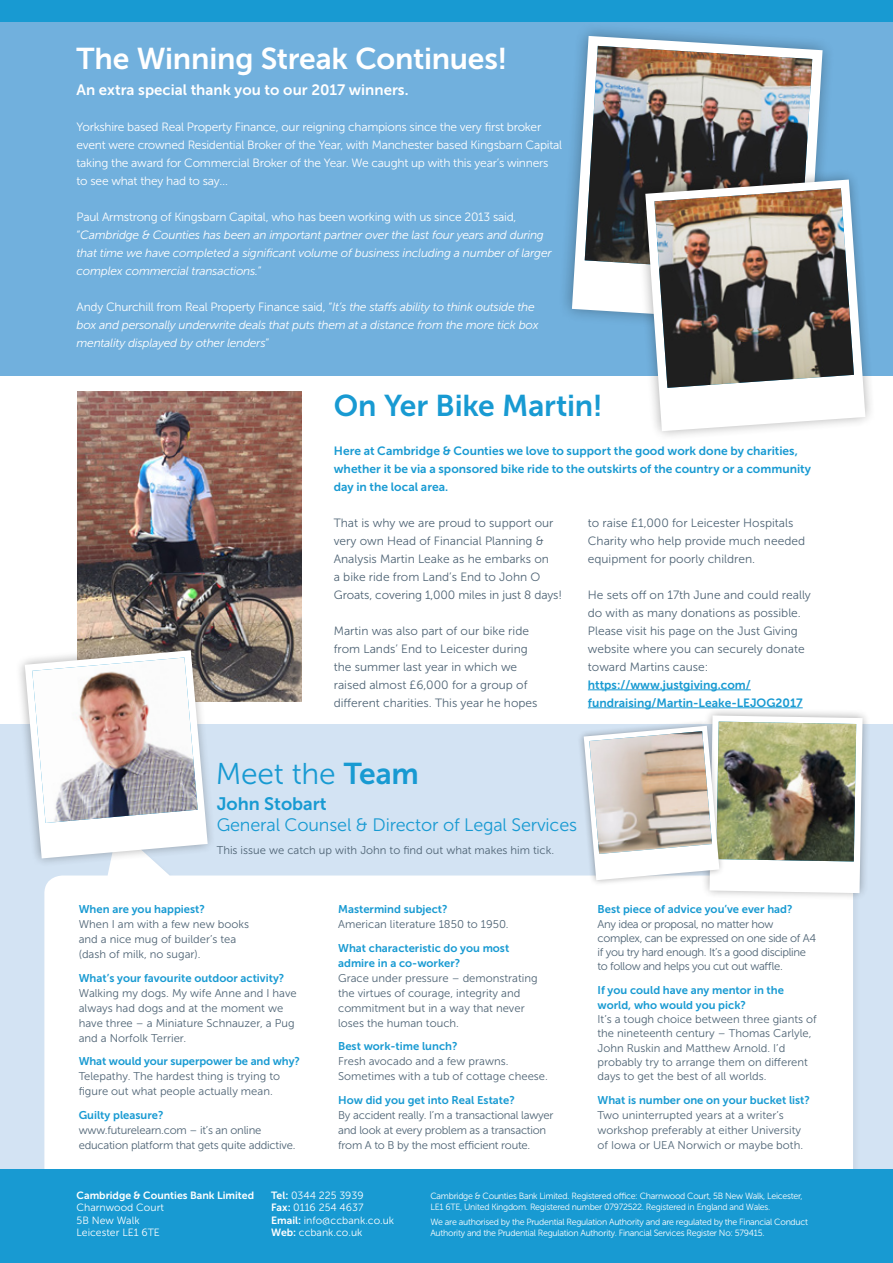
<style>
.page{position:relative;width:893px;height:1263px;background:#fff}
.page>*{position:absolute;margin:0;border:0;box-sizing:border-box;transform-origin:0 0}
.t1{font:30px "Museo Sans 700";letter-spacing:-.005em;color:#fff}
.t2{font:30px "Museo Sans 700";letter-spacing:-.005em;color:#189ad2}
.t3{font:30px "Museo Sans 300";letter-spacing:-.005em;color:#189ad2}
.t4{font:18px "Museo Sans 300";letter-spacing:-.01em;color:#189ad2}
.t5{font:18px "Museo Sans 700";color:#189ad2}
.t6{font:15px "Museo Sans 700";color:#fff}
.t7{font:12px/18px "Museo Sans 300";color:#4f6475}
.t8{font:italic 12px/18px "Museo Sans 300";letter-spacing:-.02em;color:#fff}
.t9{font:12px/18px "Museo Sans 300";letter-spacing:-.02em;color:#fff}
.t10{font:12px/18px "Museo Sans 700";color:#189ad2}
.t11{font:11.25px/15px "Museo Sans 300";color:#4f6475}
.t12{font:11.25px/15px "Museo Sans 700";color:#189ad2}
.t13{font:11.25px/15px "Museo Sans 300";letter-spacing:-.02em;color:#4f6475}
.t14{font:11.25px/14.2px "Museo Sans 300";letter-spacing:-.03em;color:#4f6475}
.t15{font:10.5px/12.6px "Museo Sans 300";color:#fff}
.t16{font:10.5px "Museo Sans 700";color:#fff}
.t17{font:9px/10.8px "Museo Sans 300";letter-spacing:-.03em;color:#fff}
.s1{font-style:normal}
.s2{font-family:"Museo Sans 700"}
</style>
<div class="page">
<img style="left:77px;top:391px;width:224px;height:311px">
<div style="left:0;top:725px;width:893px;height:517px;background:#d3e3f3"></div>
<div style="left:0;top:0;width:893px;height:375px;background:#71b0dd"></div>
<div style="left:0;top:0;width:893px;height:21px;background:#189ad2"></div>
<div style="left:44px;top:870px;width:809px;height:299px;background:#fff"></div>
<svg style="left:13px;top:639px;width:206px;height:231px"></svg>
<svg style="left:25px;top:650px;width:183px;height:208px"></svg>
<img style="left:32px;top:657px;width:166px;height:166px">
<svg style="left:556px;top:21px;width:282px;height:292px"></svg>
<svg style="left:572px;top:36px;width:251px;height:284px"></svg>
<img style="left:585px;top:46px;width:227px;height:227px">
<img style="left:576px;top:707px;width:296px;height:195px">
<img style="left:589px;top:731px;width:123px;height:123px">
<svg style="left:633px;top:167px;width:245px;height:269px"></svg>
<svg style="left:645px;top:180px;width:220px;height:251px"></svg>
<img style="left:654px;top:188px;width:200px;height:200px">
<hr style="left:588px;top:689px;width:163px;height:1px;background:#189ad2">
<hr style="left:588px;top:707px;width:215px;height:1px;background:#189ad2">
<div style="left:0;top:1169px;width:893px;height:94px;background:#189ad2"></div>
<h1 class="t1" style="left:77px;top:42px;width:432px">The Winning Streak Continues!</h1>
<h3 class="t6" style="left:77px;top:81px;width:333px">An extra special thank you to our 2017 winners.</h3>
<p class="t9" style="left:77px;top:117px;width:487px">Yorkshire based Real Property Finance, our reigning champions since the very first broker event were crowned Residential Broker of the Year, with Manchester based Kingsbarn Capital taking the award for Commercial Broker of the Year. We caught up with this year’s winners to see what they had to say…</p>
<p class="t8" style="left:77px;top:207px;width:477px"><span class="s1">Paul Armstrong of Kingsbarn Capital, who has been working with us since 2013 said, “</span>Cambridge &amp; Counties has been an important partner over the last four years and during that time we have completed a significant volume of business including a number of larger complex commercial transactions.<span class="s1">”</span></p>
<p class="t8" style="left:77px;top:297px;width:463px"><span class="s1">Andy Churchill from Real Property Finance said, “</span>It’s the staffs ability to think outside the box and personally underwrite deals that puts them at a distance from the more tick box mentality displayed by other lenders<span class="s1">”</span></p>
<h1 class="t2" style="left:334px;top:389px;width:270px">On Yer Bike Martin!</h1>
<p class="t10" style="left:334px;top:441px;width:479px">Here at Cambridge &amp; Counties we love to support the good work done by charities, whether it be via a sponsored bike ride to the outskirts of the country or a community day in the local area.</p>
<p class="t7" style="left:334px;top:513px;width:230px">That is why we are proud to support our very own Head of Financial Planning &amp; Analysis Martin Leake as he embarks on<br>a bike ride from Land’s End to John O Groats, covering 1,000 miles in just 8 days!</p>
<p class="t7" style="left:334px;top:621px;width:205px">Martin was also part of our bike ride from Lands’ End to Leicester during the summer last year in which we raised almost £6,000 for a group of different charities. This year he hopes</p>
<p class="t7" style="left:588px;top:513px;width:219px">to raise £1,000 for Leicester Hospitals<br>Charity who help provide much needed equipment for poorly children.</p>
<p class="t7" style="left:588px;top:585px;width:225px">He sets off on 17th June and could really do with as many donations as possible.<br>Please visit his page on the Just Giving website where you can securely donate toward Martins cause:</p>
<p class="t10" style="left:588px;top:675px;width:216px">https://www.justgiving.com/ fundraising/Martin-Leake-LEJOG2017</p>
<h1 class="t3" style="left:216px;top:757px;width:205px">Meet the <span class="s2">Team</span></h1>
<h2 class="t5" style="left:217px;top:794px;width:112px">John Stobart</h2>
<h2 class="t4" style="left:217px;top:815px;width:362px">General Counsel &amp; Director of Legal Services</h2>
<p class="t11" style="left:217px;top:843px;width:339px">This issue we catch up with John to find out what makes him tick.</p>
<p class="t12" style="left:79px;top:902px;width:128px">When are you happiest?</p>
<p class="t11" style="left:79px;top:917px;width:172px">When I am with a few new books and a nice mug of builder’s tea (dash of milk, no sugar).</p>
<p class="t12" style="left:79px;top:970px;width:207px">What’s your favourite outdoor activity?</p>
<p class="t11" style="left:79px;top:985px;width:219px">Walking my dogs. My wife Anne and I have always had dogs and at the moment we have three – a Miniature Schnauzer, a Pug and a Norfolk Terrier.</p>
<p class="t12" style="left:79px;top:1054px;width:223px">What would your superpower be and why?</p>
<p class="t11" style="left:79px;top:1069px;width:203px">Telepathy. The hardest thing is trying to figure out what people actually mean.</p>
<p class="t12" style="left:79px;top:1107px;width:86px">Guilty pleasure?</p>
<p class="t13" style="left:79px;top:1122px;width:218px">www.futurelearn.com – it’s an online education platform that gets quite addictive.</p>
<p class="t12" style="left:338px;top:902px;width:111px">Mastermind subject?</p>
<p class="t11" style="left:338px;top:917px;width:172px">American literature 1850 to 1950.</p>
<p class="t12" style="left:338px;top:940px;width:173px">What characteristic do you most admire in a co-worker?</p>
<p class="t11" style="left:338px;top:970px;width:201px">Grace under pressure – demonstrating the virtues of courage, integrity and commitment but in a way that never loses the human touch.</p>
<p class="t12" style="left:338px;top:1039px;width:121px">Best work-time lunch?</p>
<p class="t11" style="left:338px;top:1054px;width:211px">Fresh avocado and a few prawns.<br>Sometimes with a tub of cottage cheese.</p>
<p class="t12" style="left:338px;top:1092px;width:178px">How did you get into Real Estate?</p>
<p class="t13" style="left:338px;top:1107px;width:217px">By accident really. I’m a transactional lawyer and look at every problem as a transaction from A to B by the most efficient route.</p>
<p class="t12" style="left:597px;top:902px;width:197px">Best piece of advice you’ve ever had?</p>
<p class="t14" style="left:597px;top:916px;width:220px">Any idea or proposal, no matter how complex, can be expressed on one side of A4 if you try hard enough. It’s a good discipline to follow and helps you cut out waffle.</p>
<p class="t12" style="left:597px;top:982px;width:188px">If you could have any mentor in the world, who would you pick?</p>
<p class="t11" style="left:597px;top:1012px;width:221px;line-height:14.2px">It’s a tough choice between three giants of the nineteenth century – Thomas Carlyle, John Ruskin and Matthew Arnold. I’d probably try to arrange them on different days to get the best of all worlds.</p>
<p class="t12" style="left:597px;top:1092px;width:214px">What is number one on your bucket list?</p>
<p class="t11" style="left:597px;top:1107px;width:207px">Two uninterrupted years at a writer’s workshop preferably at either University of Iowa or UEA Norwich or maybe both.</p>
<p class="t16" style="left:77px;top:1189px;width:179px">Cambridge &amp; Counties Bank Limited</p>
<p class="t15" style="left:77px;top:1201px;width:89px">Charnwood Court<br>5B New Walk<br>Leicester LE1 6TE</p>
<p class="t15" style="left:271px;top:1189px;width:125px"><span class="s2">Tel:</span> 0344 225 3939<br><span class="s2">Fax:</span> 0116 254 4637<br><span class="s2">Email:</span> info@ccbank.co.uk<br><span class="s2">Web:</span> ccbank.co.uk</p>
<p class="t17" style="left:430px;top:1191px;width:374px">Cambridge &amp; Counties Bank Limited. Registered office: Charnwood Court, 5B New Walk, Leicester,<br>LE1 6TE, United Kingdom. Registered number 07972522. Registered in England and Wales.</p>
<p class="t17" style="left:430px;top:1217px;width:379px">We are authorised by the Prudential Regulation Authority and are regulated by the Financial Conduct<br>Authority and the Prudential Regulation Authority. Financial Services Register No: 579415.</p>
</div>
